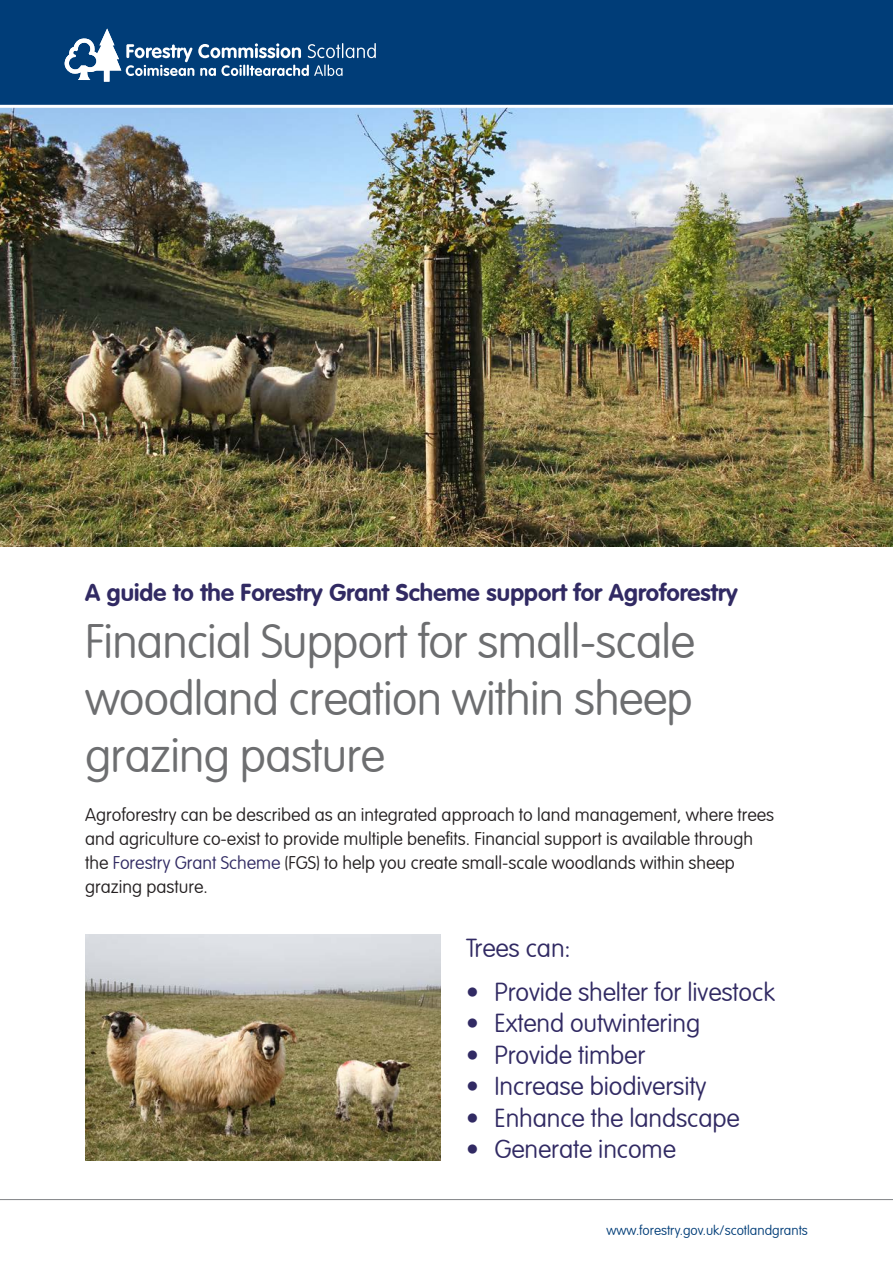
<style>
.page{position:relative;width:893px;height:1263px;background:#fff}
.page>*{position:absolute;margin:0;border:0;box-sizing:border-box;transform-origin:0 0}
.t1{font:100 47.25px/57px "VAG Rounded Std";letter-spacing:-.015em;color:#6d6e70;text-align:justify}
.t2{font:100 25.5px "VAG Rounded Std";letter-spacing:-.005em;color:#312a63}
.t3{font:700 24px "VAG Rounded";letter-spacing:.005em;color:#312a63}
.t4{font:100 18px/24px "VAG Rounded Std";color:#231f20}
.t5{font:100 13.5px "VAG Rounded Std";color:#003d78}
.s1{color:#312a63}
</style>
<div class="page">
<img style="left:0;top:108px;width:893px;height:438px">
<div style="left:0;top:0;width:893px;height:106px;background:#003d78"></div>
<hr style="left:0;top:1199px;width:893px;height:1px;background:#808285">
<hr style="left:0;top:105px;width:893px;height:3px;background:#fff">
<svg style="left:65px;top:29px;width:311px;height:53px"></svg>
<img style="left:85px;top:934px;width:355px;height:227px">
<p class="t3" style="left:85px;top:578px;width:654px">A guide to the Forestry Grant Scheme support for Agroforestry</p>
<p class="t1" style="left:85px;top:615px;width:611px">Financial Support for small-scale woodland creation within sheep grazing pasture</p>
<p class="t4" style="left:85px;top:803px;width:691px">Agroforestry can be described as an integrated approach to land management, where trees and agriculture co-exist to provide multiple benefits. Financial support is available through the <span class="s1">Forestry Grant Scheme</span> (FGS) to help you create small-scale woodlands within sheep grazing pasture.</p>
<p class="t2" style="left:466px;top:933px;width:106px">Trees can:</p>
<p class="t2" style="left:466px;top:977px;width:310px">• Provide shelter for livestock</p>
<p class="t2" style="left:466px;top:1008px;width:236px">• Extend outwintering</p>
<p class="t2" style="left:466px;top:1040px;width:181px">• Provide timber</p>
<p class="t2" style="left:466px;top:1071px;width:242px">• Increase biodiversity</p>
<p class="t2" style="left:466px;top:1103px;width:275px">• Enhance the landscape</p>
<p class="t2" style="left:466px;top:1134px;width:211px">• Generate income</p>
<p class="t5" style="left:607px;top:1223px;width:203px">www.forestry.gov.uk/scotlandgrants</p>
</div>
